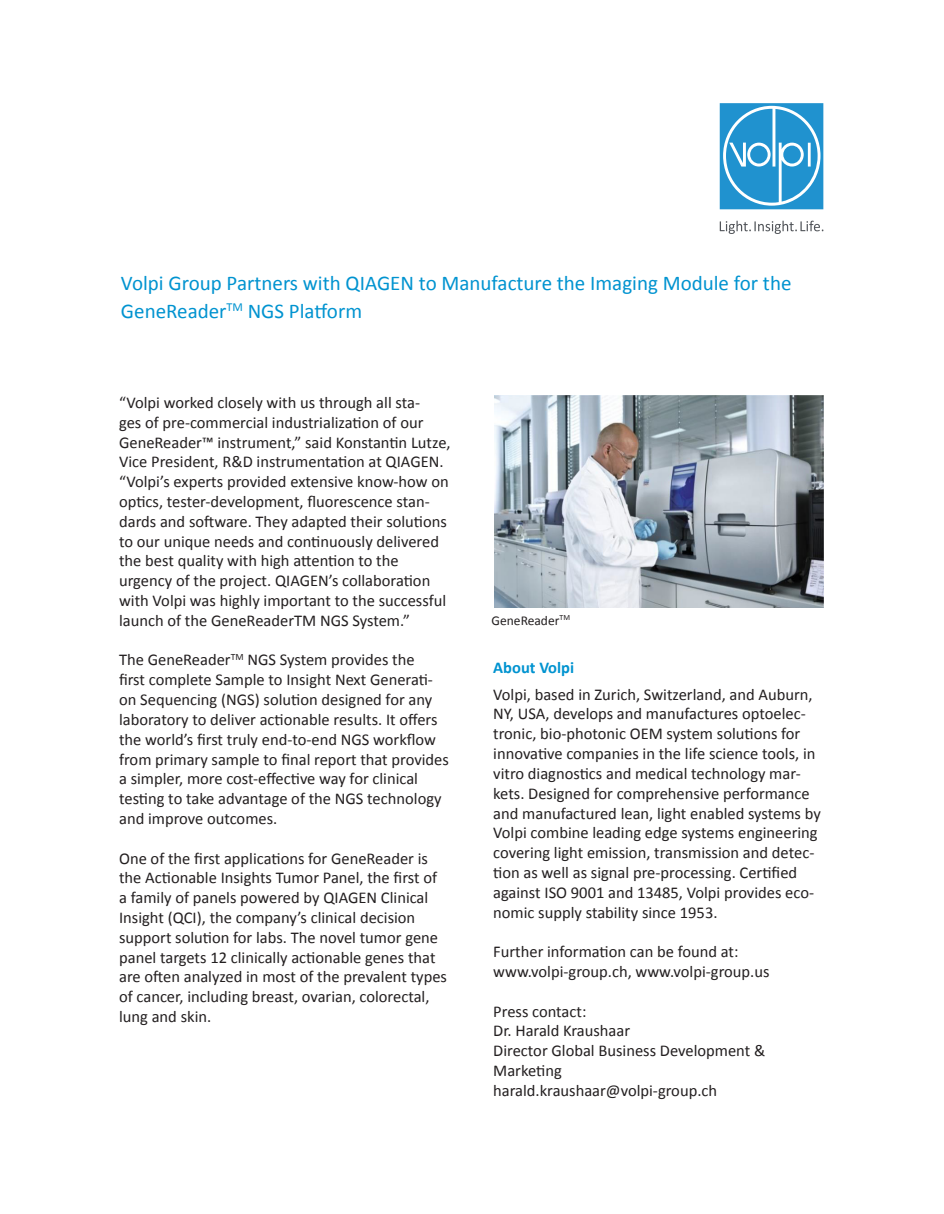
<style>
.page{position:relative;width:944px;height:1214px;background:#fff}
.page>*{position:absolute;margin:0;border:0;box-sizing:border-box;transform-origin:0 0}
.t1{font:21px/28.5px "Calibri";color:#0093d0}
.t2{font:16.5px/19.8px "Calibri";color:#231f20}
.t3{font:700 16.5px "Calibri";color:#0093d0}
.t4{font:13.5px "Calibri";color:#231f20}
</style>
<div class="page">
<svg style="left:719px;top:221px;width:104px;height:13px"></svg>
<svg style="left:719px;top:103px;width:104px;height:106px;background:#48a6d7"></svg>
<img style="left:494px;top:395px;width:329px;height:212px">
<p class="t1" style="left:121px;top:268px;width:672px">Volpi Group Partners with QIAGEN to Manufacture the Imaging Module for the<br>GeneReader<sup>TM</sup> NGS Platform</p>
<p class="t2" style="left:119px;top:392px;width:333px">“Volpi worked closely with us through all sta-<br>ges of pre-commercial industrialization of our GeneReader™ instrument,” said Konstantin Lutze, Vice President, R&amp;D instrumentation at QIAGEN. “Volpi’s experts provided extensive know-how on optics, tester-development, fluorescence stan&shy;dards and software. They adapted their solutions to our unique needs and continuously delivered the best quality with high attention to the urgency of the project. QIAGEN’s collaboration with Volpi was highly important to the successful launch of the GeneReaderTM NGS System.”</p>
<p class="t2" style="left:119px;top:649px;width:331px">The GeneReader<sup>TM</sup> NGS System provides the<br>first complete Sample to Insight Next Generati&shy;on Sequencing (NGS) solution designed for any laboratory to deliver actionable results. It offers the world’s first truly end-to-end NGS workflow from primary sample to final report that provides a simpler, more cost-effective way for clinical testing to take advantage of the NGS technology and improve outcomes.</p>
<p class="t2" style="left:119px;top:847px;width:329px">One of the first applications for GeneReader is the Actionable Insights Tumor Panel, the first of a family of panels powered by QIAGEN Clinical Insight (QCI), the company’s clinical decision support solution for labs. The novel tumor gene panel targets 12 clinically actionable genes that are often analyzed in most of the prevalent types of cancer, including breast, ovarian, colorectal, lung and skin.</p>
<p class="t4" style="left:491px;top:611px;width:80px">GeneReader<sup>TM</sup></p>
<p class="t3" style="left:493px;top:655px;width:82px">About Volpi</p>
<p class="t2" style="left:493px;top:684px;width:329px">Volpi, based in Zurich, Switzerland, and Auburn, NY, USA, develops and manufactures optoelec&shy;tronic, bio-photonic OEM system solutions for innovative companies in the life science tools, in vitro diagnostics and medical technology mar&shy;kets. Designed for comprehensive performance and manufactured lean, light enabled systems by Volpi combine leading edge systems engineering covering light emission, transmission and detec&shy;tion as well as signal pre-processing. Certified against ISO 9001 and 13485, Volpi provides eco&shy;nomic supply stability since 1953.</p>
<p class="t2" style="left:493px;top:941px;width:247px">Further information can be found at:</p>
<p class="t2" style="left:493px;top:961px;width:278px">www.volpi-group.ch, www.volpi-group.us</p>
<p class="t2" style="left:493px;top:1000px;width:95px">Press contact:</p>
<p class="t2" style="left:493px;top:1020px;width:138px">Dr. Harald Kraushaar</p>
<p class="t2" style="left:493px;top:1040px;width:273px">Director Global Business Development &amp;</p>
<p class="t2" style="left:493px;top:1060px;width:70px">Marketing</p>
<p class="t2" style="left:493px;top:1080px;width:225px">harald.kraushaar@volpi-group.ch</p>
</div>
